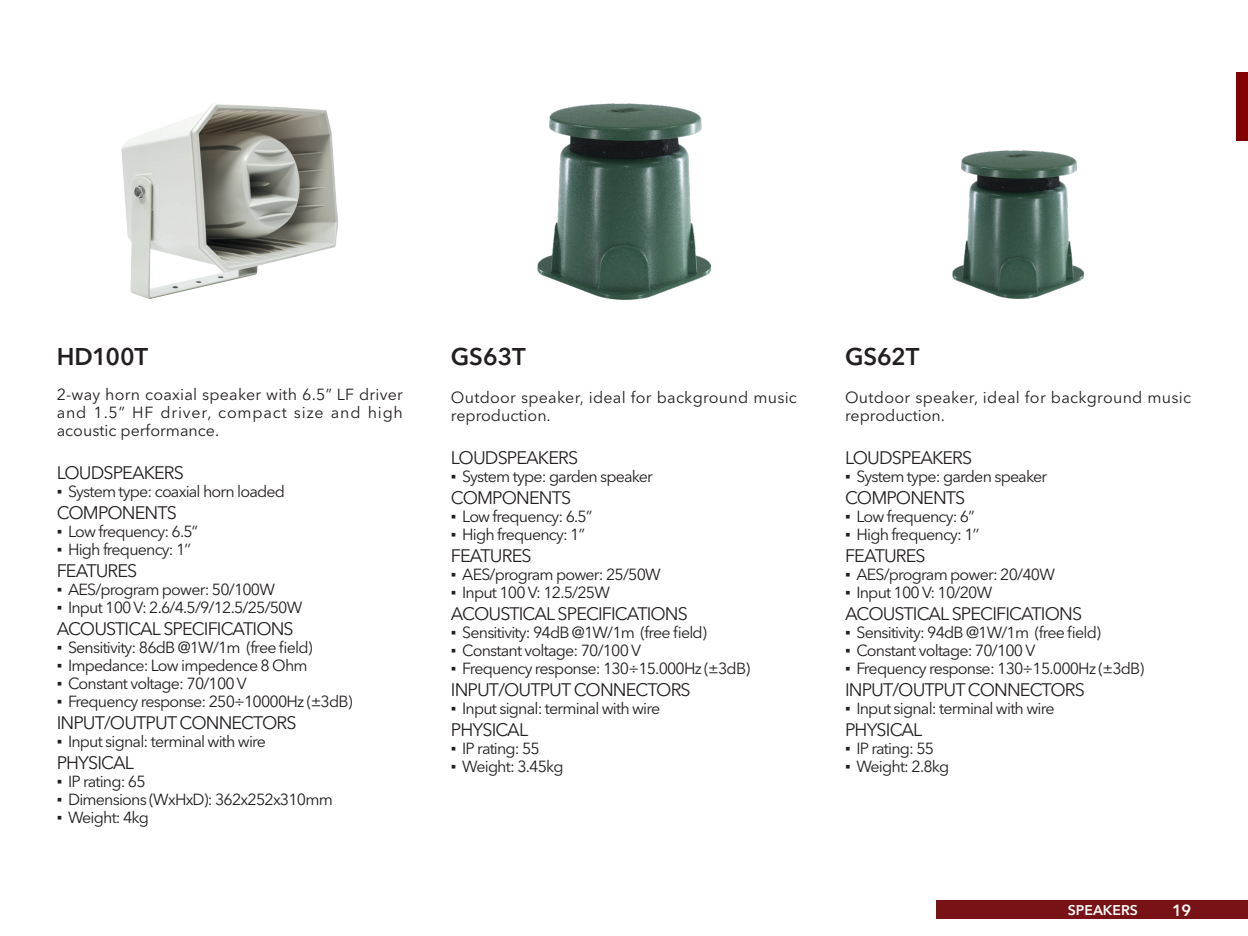
<style>
.page{position:relative;width:1248px;height:936px;background:#fff}
.page>*{position:absolute;margin:0;border:0;box-sizing:border-box;transform-origin:0 0}
.ID_Indice{font:600 24px "Avenir Next LT Pro";letter-spacing:-.005em;color:#231f20}
.OVER_SEZIONI{font:18px "Avenir Next LT Pro";letter-spacing:-.05em;color:#231f20}
.DescrizioneDati_EN{font:16px/18px "Avenir Next LT Pro";letter-spacing:-.05em;color:#231f20;text-align:justify}
.DescrizioneDati_EN-2{font:16px/18px "Avenir Next LT Pro";letter-spacing:.015em;color:#231f20}
.t1{font:600 16px "Avenir Next LT Pro";color:#fff}
.t2{font:600 14px "Avenir Next LT Pro";color:#fff}
.s1{font-family:"Arial"}
</style>
<div class="page">
<div style="left:1235px;top:72px;width:12px;height:68px;background:#820000"></div>
<div style="left:935px;top:900px;width:312px;height:18px;background:#791216"></div>
<img style="left:952px;top:151px;width:131px;height:147px">
<img style="left:537px;top:104px;width:173px;height:195px">
<img style="left:122px;top:104px;width:216px;height:194px">
<p class="ID_Indice" style="left:57px;top:342px;width:93px">HD100T</p>
<p class="ID_Indice" style="left:451px;top:342px;width:76px">GS63T</p>
<p class="ID_Indice" style="left:845px;top:342px;width:76px">GS62T</p>
<p class="DescrizioneDati_EN" style="left:57px;top:385px;width:348px">2-way horn coaxial speaker with 6.5” LF driver and 1.5” HF driver, compact size and high acoustic performance.</p>
<p class="OVER_SEZIONI" style="left:57px;top:462px;width:129px">LOUDSPEAKERS</p>
<p class="DescrizioneDati_EN" style="left:57px;top:482px;width:230px"><span class="s1">▪</span> System type: coaxial horn loaded</p>
<p class="OVER_SEZIONI" style="left:57px;top:502px;width:122px">COMPONENTS</p>
<p class="DescrizioneDati_EN" style="left:57px;top:522px;width:143px"><span class="s1">▪</span> Low frequency: 6.5’’</p>
<p class="DescrizioneDati_EN" style="left:57px;top:540px;width:136px"><span class="s1">▪</span> High frequency: 1’’</p>
<p class="OVER_SEZIONI" style="left:57px;top:560px;width:82px">FEATURES</p>
<p class="DescrizioneDati_EN" style="left:57px;top:580px;width:220px"><span class="s1">▪</span> AES/program power: 50/100W</p>
<p class="DescrizioneDati_EN" style="left:57px;top:598px;width:247px"><span class="s1">▪</span> Input 100 V: 2.6/4.5/9/12.5/25/50W</p>
<p class="OVER_SEZIONI" style="left:57px;top:618px;width:238px">ACOUSTICAL SPECIFICATIONS</p>
<p class="DescrizioneDati_EN" style="left:57px;top:638px;width:257px"><span class="s1">▪</span> Sensitivity: 86dB @1W/1m (free field)</p>
<p class="DescrizioneDati_EN" style="left:57px;top:656px;width:252px"><span class="s1">▪</span> Impedance: Low impedence 8 Ohm</p>
<p class="DescrizioneDati_EN" style="left:57px;top:674px;width:192px"><span class="s1">▪</span> Constant voltage: 70/100 V</p>
<p class="DescrizioneDati_EN" style="left:57px;top:692px;width:297px"><span class="s1">▪</span> Frequency response: 250÷10000Hz (±3dB)</p>
<p class="OVER_SEZIONI" style="left:57px;top:712px;width:241px">INPUT/OUTPUT CONNECTORS</p>
<p class="DescrizioneDati_EN" style="left:57px;top:732px;width:211px"><span class="s1">▪</span> Input signal: terminal with wire</p>
<p class="OVER_SEZIONI" style="left:57px;top:752px;width:79px">PHYSICAL</p>
<p class="DescrizioneDati_EN" style="left:57px;top:772px;width:90px"><span class="s1">▪</span> IP rating: 65</p>
<p class="DescrizioneDati_EN" style="left:57px;top:790px;width:278px"><span class="s1">▪</span> Dimensions (WxHxD): 362x252x310mm</p>
<p class="DescrizioneDati_EN" style="left:57px;top:808px;width:94px"><span class="s1">▪</span> Weight: 4kg</p>
<p class="DescrizioneDati_EN-2" style="left:451px;top:389px;width:347px">Outdoor speaker, ideal for background music reproduction.</p>
<p class="OVER_SEZIONI" style="left:451px;top:447px;width:129px">LOUDSPEAKERS</p>
<p class="DescrizioneDati_EN" style="left:451px;top:467px;width:204px"><span class="s1">▪</span> System type: garden speaker</p>
<p class="OVER_SEZIONI" style="left:451px;top:487px;width:122px">COMPONENTS</p>
<p class="DescrizioneDati_EN" style="left:451px;top:507px;width:143px"><span class="s1">▪</span> Low frequency: 6.5’’</p>
<p class="DescrizioneDati_EN" style="left:451px;top:525px;width:136px"><span class="s1">▪</span> High frequency: 1’’</p>
<p class="OVER_SEZIONI" style="left:451px;top:545px;width:82px">FEATURES</p>
<p class="DescrizioneDati_EN" style="left:451px;top:565px;width:211px"><span class="s1">▪</span> AES/program power: 25/50W</p>
<p class="DescrizioneDati_EN" style="left:451px;top:583px;width:160px"><span class="s1">▪</span> Input 100 V: 12.5/25W</p>
<p class="OVER_SEZIONI" style="left:451px;top:603px;width:238px">ACOUSTICAL SPECIFICATIONS</p>
<p class="DescrizioneDati_EN" style="left:451px;top:623px;width:257px"><span class="s1">▪</span> Sensitivity: 94dB @1W/1m (free field)</p>
<p class="DescrizioneDati_EN" style="left:451px;top:641px;width:192px"><span class="s1">▪</span> Constant voltage: 70/100 V</p>
<p class="DescrizioneDati_EN" style="left:451px;top:659px;width:301px"><span class="s1">▪</span> Frequency response: 130÷15.000Hz (±3dB)</p>
<p class="OVER_SEZIONI" style="left:451px;top:679px;width:241px">INPUT/OUTPUT CONNECTORS</p>
<p class="DescrizioneDati_EN" style="left:451px;top:699px;width:211px"><span class="s1">▪</span> Input signal: terminal with wire</p>
<p class="OVER_SEZIONI" style="left:451px;top:719px;width:79px">PHYSICAL</p>
<p class="DescrizioneDati_EN" style="left:451px;top:739px;width:90px"><span class="s1">▪</span> IP rating: 55</p>
<p class="DescrizioneDati_EN" style="left:451px;top:757px;width:114px"><span class="s1">▪</span> Weight: 3.45kg</p>
<p class="DescrizioneDati_EN-2" style="left:845px;top:389px;width:347px">Outdoor speaker, ideal for background music reproduction.</p>
<p class="OVER_SEZIONI" style="left:845px;top:447px;width:129px">LOUDSPEAKERS</p>
<p class="DescrizioneDati_EN" style="left:845px;top:467px;width:204px"><span class="s1">▪</span> System type: garden speaker</p>
<p class="OVER_SEZIONI" style="left:845px;top:487px;width:122px">COMPONENTS</p>
<p class="DescrizioneDati_EN" style="left:845px;top:507px;width:131px"><span class="s1">▪</span> Low frequency: 6’’</p>
<p class="DescrizioneDati_EN" style="left:845px;top:525px;width:136px"><span class="s1">▪</span> High frequency: 1’’</p>
<p class="OVER_SEZIONI" style="left:845px;top:545px;width:82px">FEATURES</p>
<p class="DescrizioneDati_EN" style="left:845px;top:565px;width:211px"><span class="s1">▪</span> AES/program power: 20/40W</p>
<p class="DescrizioneDati_EN" style="left:845px;top:583px;width:149px"><span class="s1">▪</span> Input 100 V: 10/20W</p>
<p class="OVER_SEZIONI" style="left:845px;top:603px;width:238px">ACOUSTICAL SPECIFICATIONS</p>
<p class="DescrizioneDati_EN" style="left:845px;top:623px;width:257px"><span class="s1">▪</span> Sensitivity: 94dB @1W/1m (free field)</p>
<p class="DescrizioneDati_EN" style="left:845px;top:641px;width:192px"><span class="s1">▪</span> Constant voltage: 70/100 V</p>
<p class="DescrizioneDati_EN" style="left:845px;top:659px;width:301px"><span class="s1">▪</span> Frequency response: 130÷15.000Hz (±3dB)</p>
<p class="OVER_SEZIONI" style="left:845px;top:679px;width:241px">INPUT/OUTPUT CONNECTORS</p>
<p class="DescrizioneDati_EN" style="left:845px;top:699px;width:211px"><span class="s1">▪</span> Input signal: terminal with wire</p>
<p class="OVER_SEZIONI" style="left:845px;top:719px;width:79px">PHYSICAL</p>
<p class="DescrizioneDati_EN" style="left:845px;top:739px;width:90px"><span class="s1">▪</span> IP rating: 55</p>
<p class="DescrizioneDati_EN" style="left:845px;top:757px;width:106px"><span class="s1">▪</span> Weight: 2.8kg</p>
<p class="t2" style="left:1067px;top:901px;width:72px">SPEAKERS</p>
<p class="t1" style="left:1171px;top:900px;width:21px">19</p>
</div>
